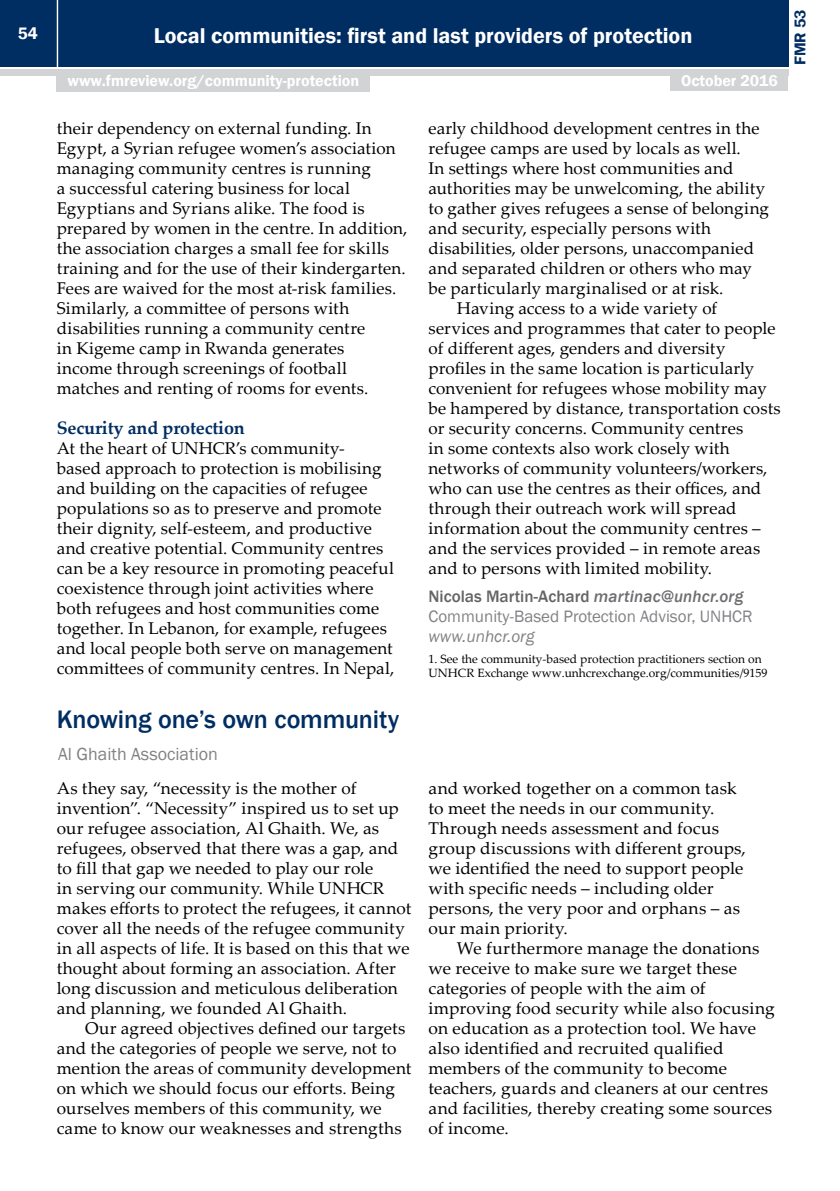
<style>
.page{position:relative;width:840px;height:1191px;background:#fff}
.page>*{position:absolute;margin:0;border:0;box-sizing:border-box;transform-origin:0 0}
.t1{font:500 26px "Franklin Gothic";letter-spacing:-.005em;color:#002d62}
.t2{font:600 22px "Franklin Gothic";color:#fff}
.t3{font:700 18px "Palatino Linotype";letter-spacing:-.01em;color:#002d62}
.t4{font:18px "Franklin Gothic";color:#808285}
.t5{font:17px/20px "Palatino Linotype";letter-spacing:.01em;color:#000}
.t6{font:17px/20px "Franklin Gothic";color:#808285}
.t7{font:italic 17px "Franklin Gothic";color:#808285}
.t8{font:600 17px "Franklin Gothic";color:#fff}
.t9{font:600 16px "Franklin Gothic";color:#fff}
.t10{font:600 16px "Franklin Gothic";color:#002d62}
.t11{font:12px/14.4px "Palatino Linotype";color:#000}
.s1{font-weight:500;color:#636466}
.s2{font-weight:500;font-style:italic;color:#6d6e71}
</style>
<div class="page">
<div style="left:0;top:0;width:787px;height:66px;background:#002d62"></div>
<div style="left:0;top:69px;width:787px;height:6px;background:#d1d3d4"></div>
<hr style="left:57px;top:0;width:1px;height:67px;background:#fff">
<div style="left:670px;top:73px;width:117px;height:18px;background:#d1d3d4"></div>
<div style="left:57px;top:74px;width:313px;height:18px;background:#d1d3d4"></div>
<p class="t8" style="left:18px;top:23px;width:22px">54</p>
<p class="t2" style="left:154px;top:22px;width:540px">Local communities: first and last providers of protection</p>
<p class="t9" style="left:67px;top:71px;width:293px">www.fmreview.org/community-protection</p>
<p class="t9" style="left:680px;top:71px;width:98px">October 2016</p>
<p class="t5" style="left:57px;top:117px;width:352px">their dependency on external funding. In Egypt, a Syrian refugee women’s association managing community centres is running<br>a successful catering business for local Egyptians and Syrians alike. The food is prepared by women in the centre. In addition, the association charges a small fee for skills training and for the use of their kindergarten.<br>Fees are waived for the most at-risk families.<br>Similarly, a committee of persons with disabilities running a community centre<br>in Kigeme camp in Rwanda generates<br>income through screenings of football matches and renting of rooms for events.</p>
<p class="t3" style="left:57px;top:415px;width:190px">Security and protection</p>
<p class="t5" style="left:57px;top:437px;width:339px">At the heart of UNHCR’s community-<br>based approach to protection is mobilising and building on the capacities of refugee populations so as to preserve and promote their dignity, self-esteem, and productive and creative potential. Community centres can be a key resource in promoting peaceful coexistence through joint activities where both refugees and host communities come together. In Lebanon, for example, refugees and local people both serve on management committees of community centres. In Nepal,</p>
<h1 class="t1" style="left:57px;top:703px;width:344px">Knowing one’s own community</h1>
<p class="t4" style="left:58px;top:742px;width:161px">Al Ghaith Association</p>
<p class="t5" style="left:57px;top:777px;width:356px">As they say, “necessity is the mother of invention”. “Necessity” inspired us to set up our refugee association, Al Ghaith. We, as refugees, observed that there was a gap, and to fill that gap we needed to play our role<br>in serving our community. While UNHCR makes efforts to protect the refugees, it cannot cover all the needs of the refugee community in all aspects of life. It is based on this that we thought about forming an association. After long discussion and meticulous deliberation and planning, we founded Al Ghaith.</p>
<p class="t5" style="left:57px;top:1017px;width:356px;text-indent:28px">Our agreed objectives defined our targets and the categories of people we serve, not to mention the areas of community development on which we should focus our efforts. Being ourselves members of this community, we came to know our weaknesses and strengths</p>
<p class="t5" style="left:428px;top:117px;width:332px">early childhood development centres in the</p>
<p class="t5" style="left:428px;top:137px;width:314px">refugee camps are used by locals as well.</p>
<p class="t5" style="left:428px;top:157px;width:306px">In settings where host communities and</p>
<p class="t5" style="left:428px;top:177px;width:338px">authorities may be unwelcoming, the ability</p>
<p class="t5" style="left:428px;top:197px;width:342px">to gather gives refugees a sense of belonging</p>
<p class="t5" style="left:428px;top:217px;width:284px">and security, especially persons with</p>
<p class="t5" style="left:428px;top:237px;width:327px">disabilities, older persons, unaccompanied</p>
<p class="t5" style="left:428px;top:257px;width:325px">and separated children or others who may</p>
<p class="t5" style="left:428px;top:277px;width:296px">be particularly marginalised or at risk.</p>
<p class="t5" style="left:456px;top:297px;width:262px">Having access to a wide variety of</p>
<p class="t5" style="left:428px;top:317px;width:348px">services and programmes that cater to people</p>
<p class="t5" style="left:428px;top:337px;width:298px">of different ages, genders and diversity</p>
<p class="t5" style="left:428px;top:357px;width:327px">profiles in the same location is particularly</p>
<p class="t5" style="left:428px;top:377px;width:340px">convenient for refugees whose mobility may</p>
<p class="t5" style="left:428px;top:397px;width:353px">be hampered by distance, transportation costs</p>
<p class="t5" style="left:428px;top:417px;width:316px">or security concerns. Community centres</p>
<p class="t5" style="left:428px;top:437px;width:302px">in some contexts also work closely with</p>
<p class="t5" style="left:428px;top:457px;width:340px">networks of community volunteers/workers,</p>
<p class="t5" style="left:428px;top:477px;width:334px">who can use the centres as their offices, and</p>
<p class="t5" style="left:428px;top:497px;width:309px">through their outreach work will spread</p>
<p class="t5" style="left:428px;top:517px;width:333px">information about the community centres –</p>
<p class="t5" style="left:428px;top:537px;width:333px">and the services provided – in remote areas</p>
<p class="t5" style="left:428px;top:557px;width:285px">and to persons with limited mobility.</p>
<p class="t6" style="left:428px;top:587px;width:325px"><span class="s1">Nicolas Martin-Achard</span> <span class="s2">martinac@unhcr.org<br></span>Community-Based Protection Advisor, UNHCR</p>
<p class="t7" style="left:428px;top:626px;width:107px">www.unhcr.org</p>
<p class="t11" style="left:428px;top:651px;width:340px">1. See the community-based protection practitioners section on<br>UNHCR Exchange www.unhcrexchange.org/communities/9159</p>
<p class="t5" style="left:428px;top:777px;width:319px">and worked together on a common task to meet the needs in our community.<br>Through needs assessment and focus group discussions with different groups, we identified the need to support people with specific needs – including older persons, the very poor and orphans – as our main priority.</p>
<p class="t5" style="left:428px;top:937px;width:347px;text-indent:28px">We furthermore manage the donations we receive to make sure we target these categories of people with the aim of improving food security while also focusing on education as a protection tool. We have also identified and recruited qualified members of the community to become teachers, guards and cleaners at our centres and facilities, thereby creating some sources of income.</p>
<p class="t10" style="left:789px;top:65px;width:57px;rotate:-90deg">FMR 53</p>
</div>
